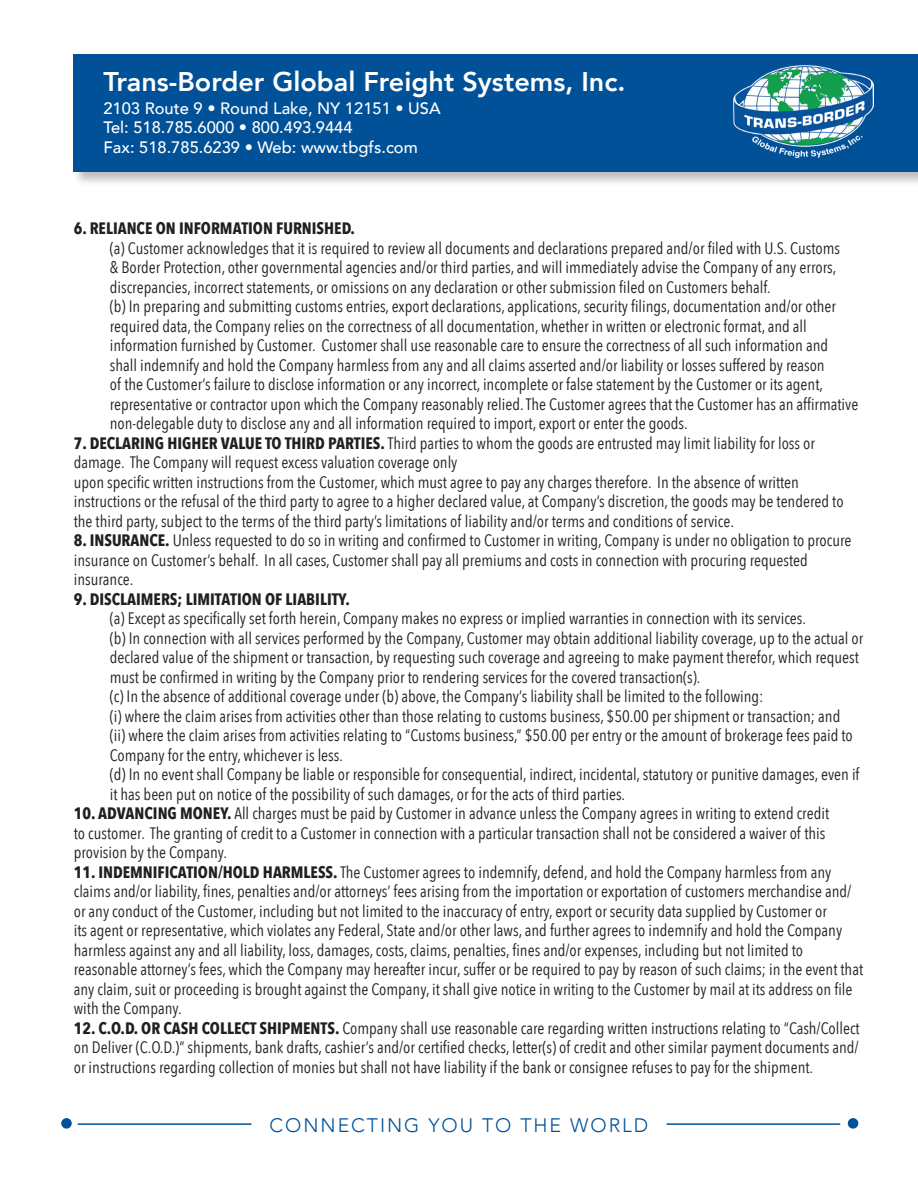
<style>
.page{position:relative;width:918px;height:1188px;background:#fff}
.page>*{position:absolute;margin:0;border:0;box-sizing:border-box;transform-origin:0 0}
.t1{font:800 27px "Avenir";color:#fff}
.t2{font:300 19.5px "Avenir";letter-spacing:.1em;color:#015198}
.t3{font:16.5px/19.5px "Avenir Next Condensed";color:#231f20}
.t4{font:500 16.5px/19.5px "Avenir";color:#fff}
.t5{font:700 16.5px "Avenir Next Condensed";color:#231f20}
.s1{font-weight:700}
</style>
<div class="page">
<hr style="left:78px;top:1123px;width:173px;height:2px;background:#015198">
<hr style="left:667px;top:1123px;width:173px;height:2px;background:#015198">
<div style="left:61px;top:1118px;width:11px;height:11px;background:#015198;border-radius:50%"></div>
<div style="left:848px;top:1118px;width:10px;height:11px;background:#015198;border-radius:50%"></div>
<div style="left:72px;top:53px;width:846px;height:134px;background:#231f20;opacity:.3"></div>
<div style="left:74px;top:54px;width:844px;height:118px;background:#015198"></div>
<img style="left:733px;top:65px;width:140px;height:93px">
<h1 class="t1" style="left:103px;top:61px;width:524px">Trans-Border Global Freight Systems, Inc.</h1>
<p class="t4" style="left:103px;top:97px;width:339px">2103 Route 9 • Round Lake, NY 12151 • USA<br>Tel: 518.785.6000 • 800.493.9444<br>Fax: 518.785.6239 • Web: www.tbgfs.com</p>
<p class="t5" style="left:74px;top:218px;width:283px">6. RELIANCE ON INFORMATION FURNISHED.</p>
<p class="t3" style="left:110px;top:237px;width:750px">(a) Customer acknowledges that it is required to review all documents and declarations prepared and/or filed with U.S. Customs<br>&amp; Border Protection, other governmental agencies and/or third parties, and will immediately advise the Company of any errors, discrepancies, incorrect statements, or omissions on any declaration or other submission filed on Customers behalf.<br>(b) In preparing and submitting customs entries, export declarations, applications, security filings, documentation and/or other required data, the Company relies on the correctness of all documentation, whether in written or electronic format, and all information furnished by Customer. Customer shall use reasonable care to ensure the correctness of all such information and shall indemnify and hold the Company harmless from any and all claims asserted and/or liability or losses suffered by reason<br>of the Customer’s failure to disclose information or any incorrect, incomplete or false statement by the Customer or its agent, representative or contractor upon which the Company reasonably relied. The Customer agrees that the Customer has an affirmative non-delegable duty to disclose any and all information required to import, export or enter the goods.</p>
<p class="t3" style="left:74px;top:433px;width:771px"><span class="s1">7. DECLARING HIGHER VALUE TO THIRD PARTIES.</span> Third parties to whom the goods are entrusted may limit liability for loss or damage. The Company will request excess valuation coverage only<br>upon specific written instructions from the Customer, which must agree to pay any charges therefore. In the absence of written instructions or the refusal of the third party to agree to a higher declared value, at Company’s discretion, the goods may be tendered to the third party, subject to the terms of the third party’s limitations of liability and/or terms and conditions of service.</p>
<p class="t3" style="left:74px;top:530px;width:779px"><span class="s1">8. INSURANCE.</span> Unless requested to do so in writing and confirmed to Customer in writing, Company is under no obligation to procure insurance on Customer’s behalf. In all cases, Customer shall pay all premiums and costs in connection with procuring requested insurance.</p>
<p class="t5" style="left:74px;top:589px;width:278px">9. DISCLAIMERS; LIMITATION OF LIABILITY.</p>
<p class="t3" style="left:110px;top:608px;width:755px">(a) Except as specifically set forth herein, Company makes no express or implied warranties in connection with its services.<br>(b) In connection with all services performed by the Company, Customer may obtain additional liability coverage, up to the actual or declared value of the shipment or transaction, by requesting such coverage and agreeing to make payment therefor, which request must be confirmed in writing by the Company prior to rendering services for the covered transaction(s).<br>(c) In the absence of additional coverage under (b) above, the Company’s liability shall be limited to the following:<br>(i) where the claim arises from activities other than those relating to customs business, $50.00 per shipment or transaction; and<br>(ii) where the claim arises from activities relating to “Customs business,” $50.00 per entry or the amount of brokerage fees paid to Company for the entry, whichever is less.<br>(d) In no event shall Company be liable or responsible for consequential, indirect, incidental, statutory or punitive damages, even if it has been put on notice of the possibility of such damages, or for the acts of third parties.</p>
<p class="t3" style="left:74px;top:803px;width:757px"><span class="s1">10. ADVANCING MONEY.</span> All charges must be paid by Customer in advance unless the Company agrees in writing to extend credit to customer. The granting of credit to a Customer in connection with a particular transaction shall not be considered a waiver of this provision by the Company.</p>
<p class="t3" style="left:74px;top:862px;width:791px"><span class="s1">11. INDEMNIFICATION/HOLD HARMLESS.</span> The Customer agrees to indemnify, defend, and hold the Company harmless from any claims and/or liability, fines, penalties and/or attorneys’ fees arising from the importation or exportation of customers merchandise and/ or any conduct of the Customer, including but not limited to the inaccuracy of entry, export or security data supplied by Customer or<br>its agent or representative, which violates any Federal, State and/or other laws, and further agrees to indemnify and hold the Company harmless against any and all liability, loss, damages, costs, claims, penalties, fines and/or expenses, including but not limited to reasonable attorney’s fees, which the Company may hereafter incur, suffer or be required to pay by reason of such claims; in the event that any claim, suit or proceeding is brought against the Company, it shall give notice in writing to the Customer by mail at its address on file with the Company.</p>
<p class="t3" style="left:74px;top:1018px;width:787px;text-align:justify"><span class="s1">12. C.O.D. OR CASH COLLECT SHIPMENTS.</span> Company shall use reasonable care regarding written instructions relating to “Cash/Collect on Deliver (C.O.D.)” shipments, bank drafts, cashier’s and/or certified checks, letter(s) of credit and other similar payment documents and/ or instructions regarding collection of monies but shall not have liability if the bank or consignee refuses to pay for the shipment.</p>
<p class="t2" style="left:270px;top:1114px;width:380px">CONNECTING YOU TO THE WORLD</p>
</div>
